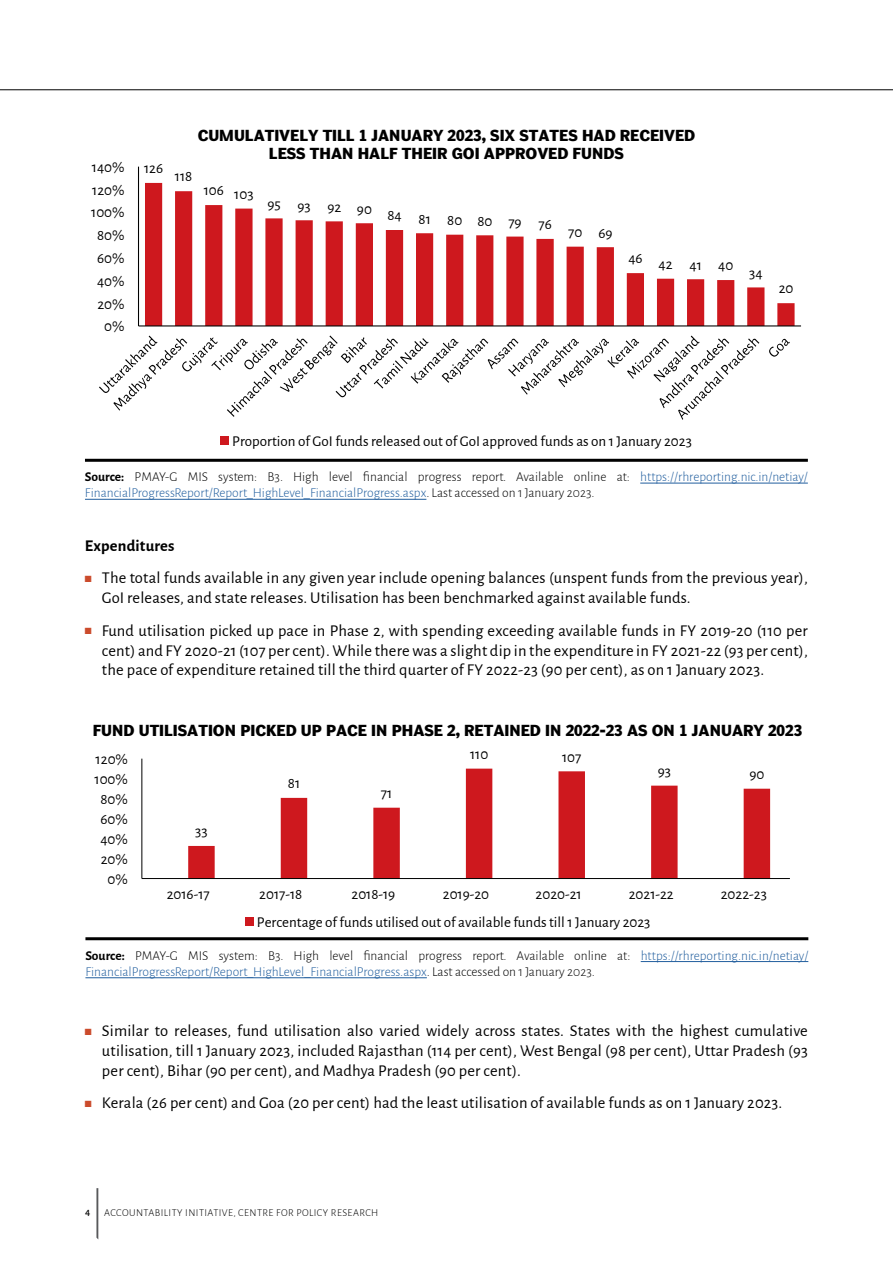
<style>
.page{position:relative;width:893px;height:1263px;background:#fff}
.page>*{position:absolute;margin:0;border:0;box-sizing:border-box;transform-origin:0 0}
.t1{font:16.5px/19.8px "Alegreya Sans";letter-spacing:.01em;color:#000;text-align:justify}
.t2{font:700 16.5px "Alegreya Sans";letter-spacing:.01em;color:#000}
.t3{font:15px "Alegreya Sans";color:#000}
.t4{font:700 15px/18px "Poynter Agate";color:#000;text-align:center}
.t5{font:300 13.5px/16.2px "Alegreya Sans";color:#000}
.t6{font:300 10.5px "Alegreya Sans";letter-spacing:.04em;color:#000}
.t7{font:500 10.5px "Alegreya Sans";color:#000}
.s1{font-weight:700}
.s2{color:#215e9e}
.s3{color:#cb4b2c}
</style>
<div class="page">
<hr style="left:0;top:89px;width:893px;height:1px;background:#000">
<svg style="left:96px;top:1188px;width:2px;height:51px"></svg>
<svg style="left:145px;top:183px;width:650px;height:142px"></svg>
<hr style="left:138px;top:167px;width:1px;height:159px;background:#000">
<hr style="left:139px;top:325px;width:662px;height:1px;background:#000">
<svg style="left:99px;top:335px;width:660px;height:85px"></svg>
<svg style="left:769px;top:339px;width:21px;height:18px"></svg>
<div style="left:221px;top:437px;width:8px;height:8px;background:#ce181e"></div>
<hr style="left:85px;top:459px;width:723px;height:3px;background:#000">
<hr style="left:640px;top:483px;width:168px;height:1px;background:#215e9e">
<hr style="left:85px;top:499px;width:341px;height:1px;background:#215e9e">
<hr style="left:85px;top:937px;width:723px;height:3px;background:#000">
<hr style="left:641px;top:961px;width:167px;height:1px;background:#215e9e">
<hr style="left:85px;top:977px;width:342px;height:1px;background:#215e9e">
<svg style="left:188px;top:769px;width:582px;height:109px"></svg>
<hr style="left:141px;top:759px;width:1px;height:119px;background:#000">
<hr style="left:142px;top:878px;width:648px;height:1px;background:#000">
<div style="left:245px;top:918px;width:8px;height:8px;background:#ce181e"></div>
<p class="t3" style="left:92px;top:157px;width:34px">140%</p>
<p class="t3" style="left:92px;top:179px;width:34px">120%</p>
<p class="t3" style="left:91px;top:202px;width:35px">100%</p>
<p class="t3" style="left:97px;top:225px;width:29px">80%</p>
<p class="t3" style="left:97px;top:248px;width:29px">60%</p>
<p class="t3" style="left:97px;top:271px;width:29px">40%</p>
<p class="t3" style="left:97px;top:293px;width:29px">20%</p>
<p class="t3" style="left:104px;top:316px;width:22px">0%</p>
<p class="t3" style="left:144px;top:158px;width:21px">126</p>
<p class="t4" style="left:198px;top:126px;width:499px">CUMULATIVELY TILL 1 JANUARY 2023, SIX STATES HAD RECEIVED<br>LESS THAN HALF THEIR GOI APPROVED FUNDS</p>
<p class="t3" style="left:175px;top:166px;width:19px">118</p>
<p class="t3" style="left:204px;top:182px;width:51px">106 103</p>
<p class="t3" style="left:267px;top:207px;width:286px">95 93 92 90 84 81 80 80 79 76</p>
<p class="t3" style="left:568px;top:222px;width:46px">70 69</p>
<p class="t3" style="left:628px;top:254px;width:107px">46 42 41 40</p>
<p class="t3" style="left:749px;top:262px;width:15px">34</p>
<p class="t3" style="left:779px;top:278px;width:16px">20</p>
<p class="t3" style="left:232px;top:431px;width:461px">Proportion of GoI funds released out of GoI approved funds as on 1 January 2023</p>
<p class="t5" style="left:85px;top:468px;width:724px"><span class="s1">Source:</span> PMAY-G MIS system: B3. High level financial progress report. Available online at: <span class="s2">https://rhreporting.nic.in/netiay/<br>FinancialProgressReport/Report_HighLevel_FinancialProgress.aspx</span>. Last accessed on 1 January 2023.</p>
<p class="t2" style="left:85px;top:533px;width:91px">Expenditures</p>
<p class="t1" style="left:102px;top:567px;width:707px;text-indent:-17px"><span class="s3">■</span> The total funds available in any given year include opening balances (unspent funds from the previous year),<br>GoI releases, and state releases. Utilisation has been benchmarked against available funds.</p>
<p class="t1" style="left:102px;top:620px;width:707px;text-indent:-17px"><span class="s3">■</span> Fund utilisation picked up pace in Phase 2, with spending exceeding available funds in FY 2019-20 (110 per cent) and FY 2020-21 (107 per cent). While there was a slight dip in the expenditure in FY 2021-22 (93 per cent), the pace of expenditure retained till the third quarter of FY 2022-23 (90 per cent), as on 1 January 2023.</p>
<p class="t4" style="left:93px;top:721px;width:711px">FUND UTILISATION PICKED UP PACE IN PHASE 2, RETAINED IN 2022-23 AS ON 1 JANUARY 2023</p>
<p class="t3" style="left:96px;top:749px;width:34px">120%</p>
<p class="t3" style="left:95px;top:769px;width:35px">100%</p>
<p class="t3" style="left:101px;top:789px;width:29px">80%</p>
<p class="t3" style="left:101px;top:809px;width:29px">60%</p>
<p class="t3" style="left:100px;top:829px;width:29px">40%</p>
<p class="t3" style="left:101px;top:849px;width:29px">20%</p>
<p class="t3" style="left:108px;top:869px;width:22px">0%</p>
<p class="t3" style="left:195px;top:821px;width:14px">33</p>
<p class="t3" style="left:288px;top:773px;width:14px">81</p>
<p class="t3" style="left:381px;top:783px;width:13px">71</p>
<p class="t3" style="left:470px;top:744px;width:20px">110</p>
<p class="t3" style="left:562px;top:746px;width:21px">107</p>
<p class="t3" style="left:658px;top:761px;width:15px">93</p>
<p class="t3" style="left:749px;top:764px;width:16px">90</p>
<p class="t3" style="left:167px;top:884px;width:44px">2016-17</p>
<p class="t3" style="left:259px;top:884px;width:45px">2017-18</p>
<p class="t3" style="left:351px;top:884px;width:45px">2018-19</p>
<p class="t3" style="left:443px;top:884px;width:48px">2019-20</p>
<p class="t3" style="left:536px;top:884px;width:48px">2020-21</p>
<p class="t3" style="left:629px;top:884px;width:47px">2021-22</p>
<p class="t3" style="left:721px;top:884px;width:48px">2022-23</p>
<p class="t3" style="left:257px;top:912px;width:395px">Percentage of funds utilised out of available funds till 1 January 2023</p>
<p class="t5" style="left:85px;top:947px;width:724px"><span class="s1">Source:</span> PMAY-G MIS system: B3. High level financial progress report. Available online at: <span class="s2">https://rhreporting.nic.in/netiay/<br>FinancialProgressReport/Report_HighLevel_FinancialProgress.aspx</span>. Last accessed on 1 January 2023.</p>
<p class="t1" style="left:102px;top:1020px;width:707px;text-indent:-17px"><span class="s3">■</span> Similar to releases, fund utilisation also varied widely across states. States with the highest cumulative utilisation, till 1 January 2023, included Rajasthan (114 per cent), West Bengal (98 per cent), Uttar Pradesh (93 per cent), Bihar (90 per cent), and Madhya Pradesh (90 per cent).</p>
<p class="t1" style="left:85px;top:1092px;width:699px"><span class="s3">■</span> Kerala (26 per cent) and Goa (20 per cent) had the least utilisation of available funds as on 1 January 2023.</p>
<p class="t7" style="left:85px;top:1205px;width:7px">4</p>
<p class="t6" style="left:104px;top:1206px;width:276px">ACCOUNTABILITY INITIATIVE, CENTRE FOR POLICY RESEARCH</p>
</div>
